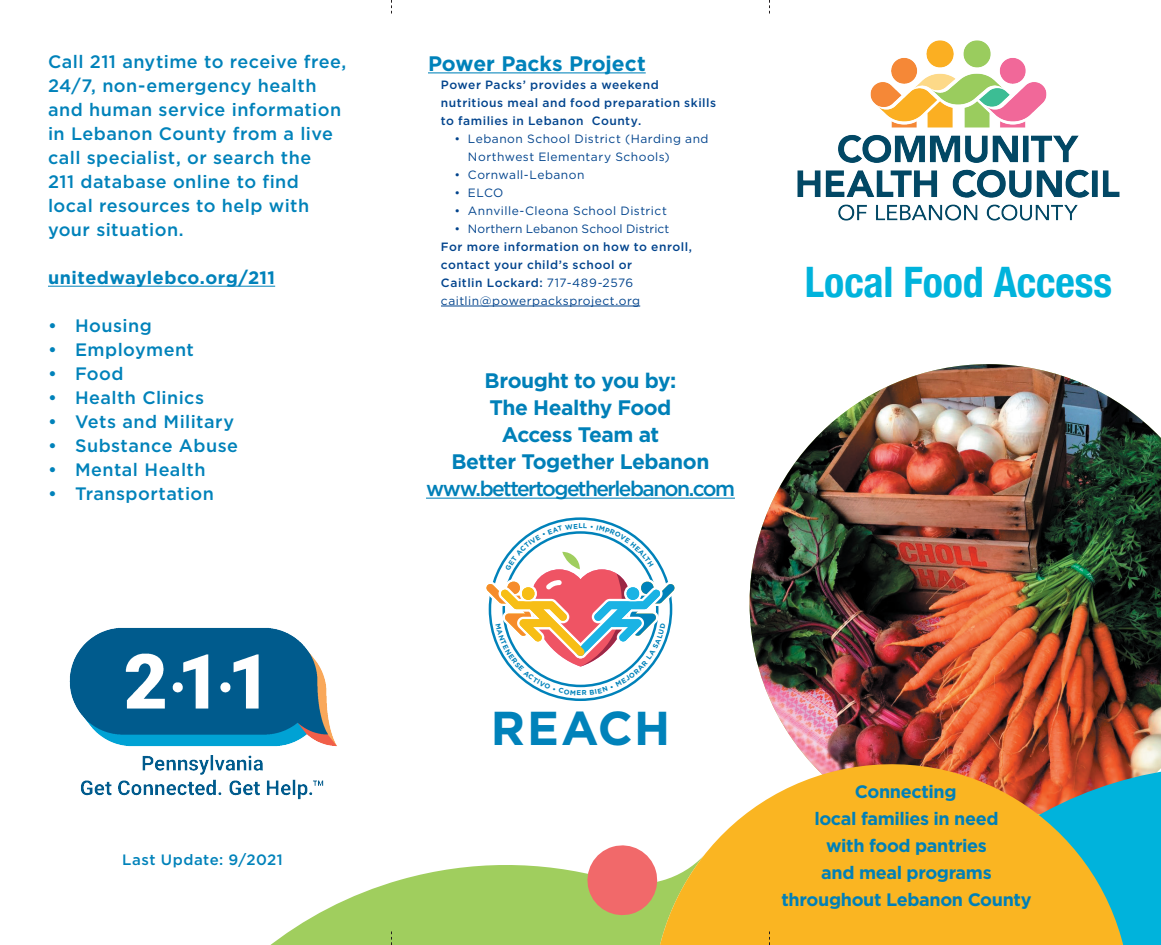
<style>
.page{position:relative;width:1161px;height:945px;background:#fff}
.page>*{position:absolute;margin:0;border:0;box-sizing:border-box;transform-origin:0 0}
.t1{font:700 47.55px "Gotham";letter-spacing:.035em;color:#0082ba}
.t2{font:700 condensed 42px "Helvetica Neue";letter-spacing:-.005em;color:#00b3dc}
.t3{font:700 21px/27px "Gotham";letter-spacing:-.025em;color:#0080b8;text-align:center}
.t4{font:500 21px "Gotham";letter-spacing:-.075em;color:#0080b8}
.t5{font:700 21px "Gotham";color:#0082ba}
.t6{font:500 18px/24px "Gotham";letter-spacing:.025em;color:#0082ba}
.t7{font:700 18px/27px "Gotham";letter-spacing:-.02em;color:#0080b8;text-align:center}
.t8{font:700 18px "Gotham";letter-spacing:.025em;color:#0082ba}
.t9{font:500 15px "Gotham";letter-spacing:.035em;color:#0082ba}
.t10{font:500 12px/18px "Gotham";letter-spacing:.04em;color:#02448d}
.t11{font:12px/18px "Gotham";letter-spacing:.04em;color:#02448d}
.t12{font:12px "Gotham";letter-spacing:.01em;color:#02448d}
.s1{font-weight:400}
</style>
<div class="page">
<img style="left:749px;top:364px;width:412px;height:401px">
<svg style="left:270px;top:865px;width:356px;height:80px;fill:#a0ce5e"></svg>
<svg style="left:583px;top:845px;width:43px;height:74px;background:#e28f7a"></svg>
<svg style="left:626px;top:737px;width:531px;height:208px;fill:#fab522"></svg>
<hr style="left:426px;top:498px;width:309px;height:1px;background:#0080b8">
<hr style="left:48px;top:286px;width:227px;height:1px;background:#0082ba">
<img style="left:69px;top:627px;width:268px;height:173px">
<hr style="left:428px;top:72px;width:218px;height:1px;background:#0082ba">
<hr style="left:441px;top:306px;width:199px;height:1px;background:#02448d">
<img style="left:798px;top:40px;width:321px;height:181px">
<svg style="left:391px;top:932px;width:1px;height:13px"></svg>
<svg style="left:769px;top:932px;width:1px;height:13px"></svg>
<svg style="left:486px;top:517px;width:189px;height:184px"></svg>
<p class="t6" style="left:48px;top:50px;width:300px">Call 211 anytime to receive free,<br>24/7, non-emergency health and human service information in Lebanon County from a live call specialist, or search the<br>211 database online to find local resources to help with your situation.</p>
<p class="t8" style="left:48px;top:266px;width:229px">unitedwaylebco.org/211</p>
<p class="t6" style="left:48px;top:314px;width:105px">• Housing</p>
<p class="t6" style="left:48px;top:338px;width:148px">• Employment</p>
<p class="t6" style="left:48px;top:362px;width:77px">• Food</p>
<p class="t6" style="left:48px;top:386px;width:158px">• Health Clinics</p>
<p class="t6" style="left:48px;top:410px;width:188px">• Vets and Military</p>
<p class="t6" style="left:48px;top:434px;width:192px">• Substance Abuse</p>
<p class="t6" style="left:48px;top:458px;width:159px">• Mental Health</p>
<p class="t6" style="left:48px;top:482px;width:168px">• Transportation</p>
<p class="t5" style="left:428px;top:49px;width:219px">Power Packs Project</p>
<p class="t10" style="left:441px;top:75px;width:277px">Power Packs’ provides a weekend nutritious meal and food preparation skills to families in Lebanon County.</p>
<p class="t11" style="left:468px;top:129px;width:242px;text-indent:-14px">• Lebanon School District (Harding and<br>Northwest Elementary Schools)</p>
<p class="t11" style="left:454px;top:165px;width:132px">• Cornwall-Lebanon</p>
<p class="t11" style="left:454px;top:183px;width:50px">• ELCO</p>
<p class="t11" style="left:454px;top:201px;width:214px">• Annville-Cleona School District</p>
<p class="t12" style="left:454px;top:221px;width:216px">• Northern Lebanon School District</p>
<p class="t10" style="left:441px;top:237px;width:252px">For more information on how to enroll, contact your child’s school or<br>Caitlin Lockard: <span class="s1">717-489-2576 caitlin@powerpacksproject.org</span></p>
<p class="t3" style="left:451px;top:367px;width:260px">Brought to you by:<br>The Healthy Food<br>Access Team at<br>Better Together Lebanon</p>
<p class="t4" style="left:426px;top:475px;width:310px">www.bettertogetherlebanon.com</p>
<h2 class="t2" style="left:805px;top:247px;width:309px">Local Food Access</h2>
<p class="t9" style="left:122px;top:850px;width:162px">Last Update: 9/2021</p>
<h1 class="t1" style="left:491px;top:696px;width:181px">REACH</h1>
<p class="t7" style="left:781px;top:778px;width:252px">Connecting<br>local families in need<br>with food pantries<br>and meal programs throughout Lebanon County</p>
</div>
